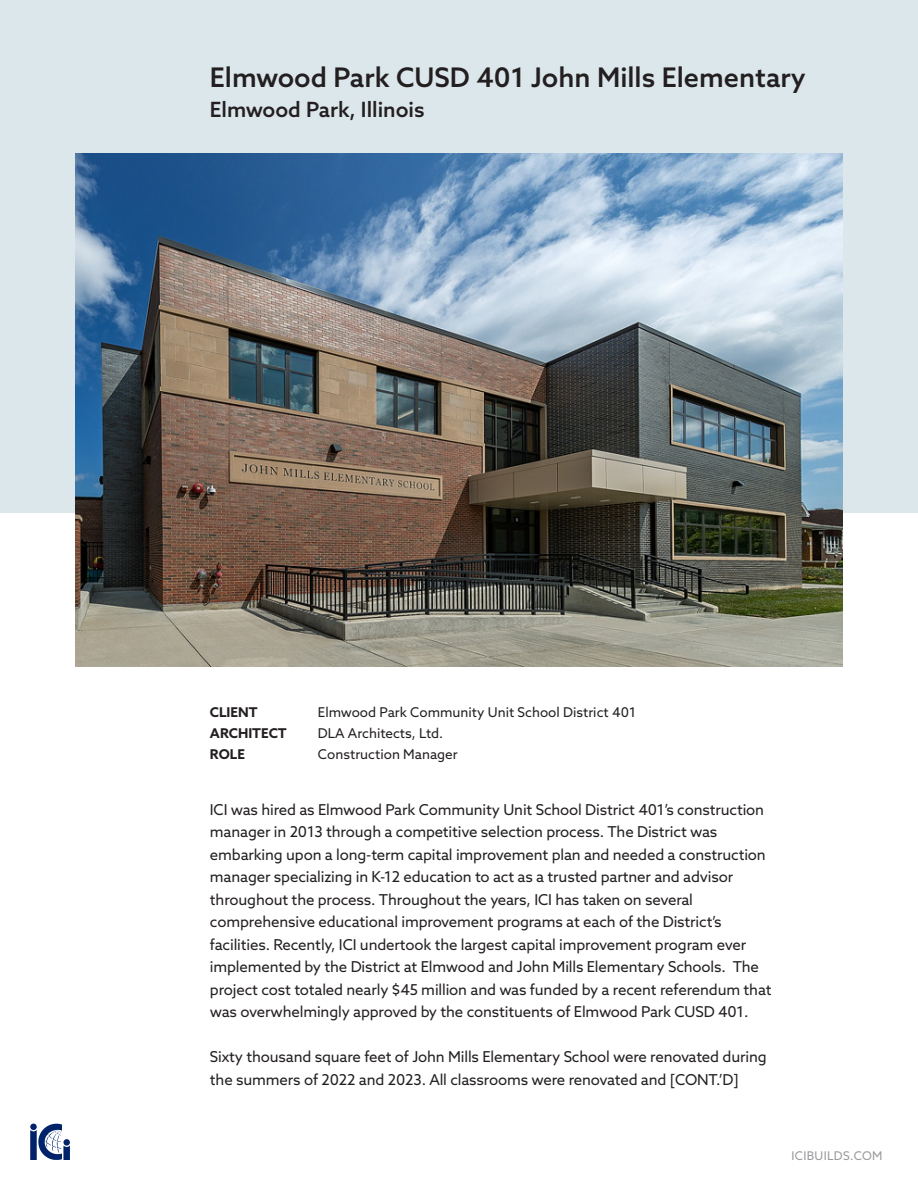
<style>
.page{position:relative;width:918px;height:1188px;background:#fff}
.page>*{position:absolute;margin:0;border:0;box-sizing:border-box;transform-origin:0 0}
.t1{font:500 27px "Azo Sans";color:#231f20}
.t2{font:500 21px "Azo Sans";color:#231f20}
.t3{font:15px/22.5px "Azo Sans";letter-spacing:-.01em;color:#231f20}
.t4{font:13.5px "Azo Sans";color:#231f20}
.t5{font:700 13.5px "Azo Sans";color:#231f20}
.t6{font:12px "Azo Sans";letter-spacing:.025em;color:#99989b}
</style>
<div class="page">
<div style="left:0;top:0;width:918px;height:512px;background:#dce7eb"></div>
<img style="left:76px;top:154px;width:766px;height:513px">
<svg style="left:30px;top:1124px;width:40px;height:36px"></svg>
<p class="t1" style="left:210px;top:60px;width:597px">Elmwood Park CUSD 401 John Mills Elementary</p>
<p class="t2" style="left:210px;top:96px;width:216px">Elmwood Park, Illinois</p>
<p class="t5" style="left:210px;top:703px;width:49px">CLIENT</p>
<p class="t4" style="left:318px;top:703px;width:319px">Elmwood Park Community Unit School District 401</p>
<p class="t5" style="left:210px;top:724px;width:78px">ARCHITECT</p>
<p class="t4" style="left:318px;top:724px;width:127px">DLA Architects, Ltd.</p>
<p class="t5" style="left:210px;top:745px;width:37px">ROLE</p>
<p class="t4" style="left:318px;top:745px;width:141px">Construction Manager</p>
<p class="t3" style="left:210px;top:798px;width:563px">ICI was hired as Elmwood Park Community Unit School District 401’s construction manager in 2013 through a competitive selection process. The District was embarking upon a long-term capital improvement plan and needed a construction manager specializing in K-12 education to act as a trusted partner and advisor throughout the process. Throughout the years, ICI has taken on several comprehensive educational improvement programs at each of the District’s facilities. Recently, ICI undertook the largest capital improvement program ever implemented by the District at Elmwood and John Mills Elementary Schools. The project cost totaled nearly $45 million and was funded by a recent referendum that was overwhelmingly approved by the constituents of Elmwood Park CUSD 401.</p>
<p class="t3" style="left:210px;top:1045px;width:558px">Sixty thousand square feet of John Mills Elementary School were renovated during the summers of 2022 and 2023. All classrooms were renovated and [CONT.’D]</p>
<p class="t6" style="left:792px;top:1148px;width:93px">ICIBUILDS.COM</p>
</div>
